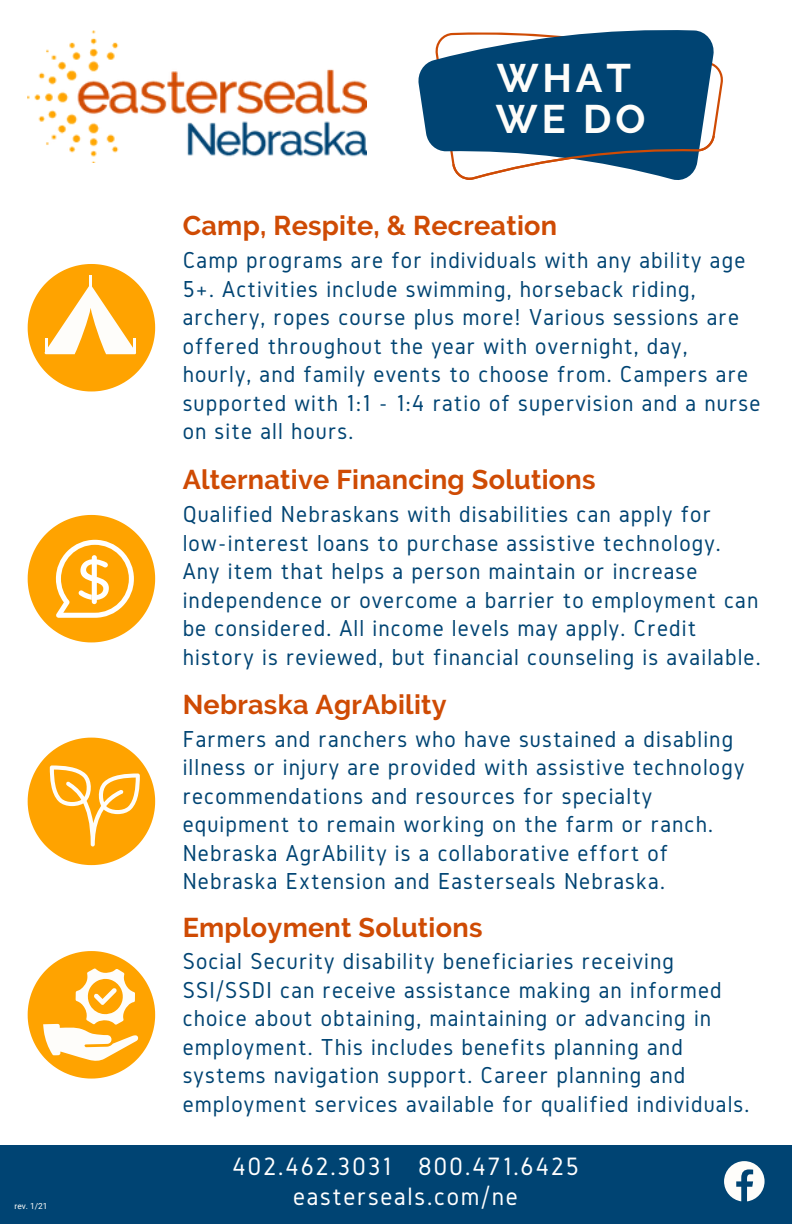
<style>
.page{position:relative;width:792px;height:1224px;background:#fff}
.page>*{position:absolute;margin:0;border:0;box-sizing:border-box;transform-origin:0 0}
.t1{font:700 39.6px "Raleway";letter-spacing:.1em;color:#fefdfa}
.t2{font:700 27px "Raleway";letter-spacing:.01em;color:#cf4b04}
.t3{font:26.2px "Gidole";letter-spacing:.07em;color:#fff}
.t4{font:24px/28.4px "Gidole";letter-spacing:.045em;color:#004473}
.t5{font:8.4px "Roboto";color:#fefdfa}
</style>
<div class="page">
<svg style="left:28px;top:515px;width:127px;height:127px"></svg>
<div style="left:0;top:1145px;width:792px;height:79px;background:#004473"></div>
<svg style="left:28px;top:264px;width:127px;height:127px"></svg>
<hr style="left:45px;top:339px;width:3px;height:14px;background:#fefdfa">
<hr style="left:133px;top:339px;width:3px;height:14px;background:#fefdfa">
<svg style="left:28px;top:951px;width:127px;height:128px"></svg>
<svg style="left:28px;top:738px;width:127px;height:127px"></svg>
<img style="left:28px;top:30px;width:339px;height:132px">
<svg style="left:714px;top:64px;width:9px;height:72px"></svg>
<svg style="left:418px;top:30px;width:296px;height:132px;background:#225c84"></svg>
<svg style="left:452px;top:136px;width:263px;height:44px"></svg>
<svg style="left:724px;top:1161px;width:41px;height:40px"></svg>
<p class="t5" style="left:15px;top:1201px;width:35px">rev. 1/21</p>
<p class="t1" style="left:497px;top:55px;width:136px">WHAT</p>
<p class="t1" style="left:496px;top:95px;width:151px">WE DO</p>
<p class="t2" style="left:183px;top:209px;width:376px">Camp, Respite, &amp; Recreation</p>
<p class="t4" style="left:183px;top:246px;width:579px">Camp programs are for individuals with any ability age 5+. Activities include swimming, horseback riding, archery, ropes course plus more! Various sessions are offered throughout the year with overnight, day, hourly, and family events to choose from. Campers are supported with 1:1 - 1:4 ratio of supervision and a nurse on site all hours.</p>
<p class="t2" style="left:183px;top:464px;width:415px">Alternative Financing Solutions</p>
<p class="t4" style="left:183px;top:499px;width:579px">Qualified Nebraskans with disabilities can apply for low-interest loans to purchase assistive technology.<br>Any item that helps a person maintain or increase independence or overcome a barrier to employment can be considered. All income levels may apply. Credit history is reviewed, but financial counseling is available.</p>
<p class="t2" style="left:183px;top:689px;width:266px">Nebraska AgrAbility</p>
<p class="t4" style="left:183px;top:724px;width:563px">Farmers and ranchers who have sustained a disabling illness or injury are provided with assistive technology recommendations and resources for specialty equipment to remain working on the farm or ranch.<br>Nebraska AgrAbility is a collaborative effort of Nebraska Extension and Easterseals Nebraska.</p>
<p class="t2" style="left:183px;top:911px;width:301px">Employment Solutions</p>
<p class="t4" style="left:183px;top:947px;width:568px">Social Security disability beneficiaries receiving SSI/SSDI can receive assistance making an informed choice about obtaining, maintaining or advancing in employment. This includes benefits planning and systems navigation support. Career planning and employment services available for qualified individuals.</p>
<p class="t3" style="left:232px;top:1151px;width:348px">402.462.3031 800.471.6425</p>
<p class="t3" style="left:293px;top:1182px;width:226px">easterseals.com/ne</p>
</div>
